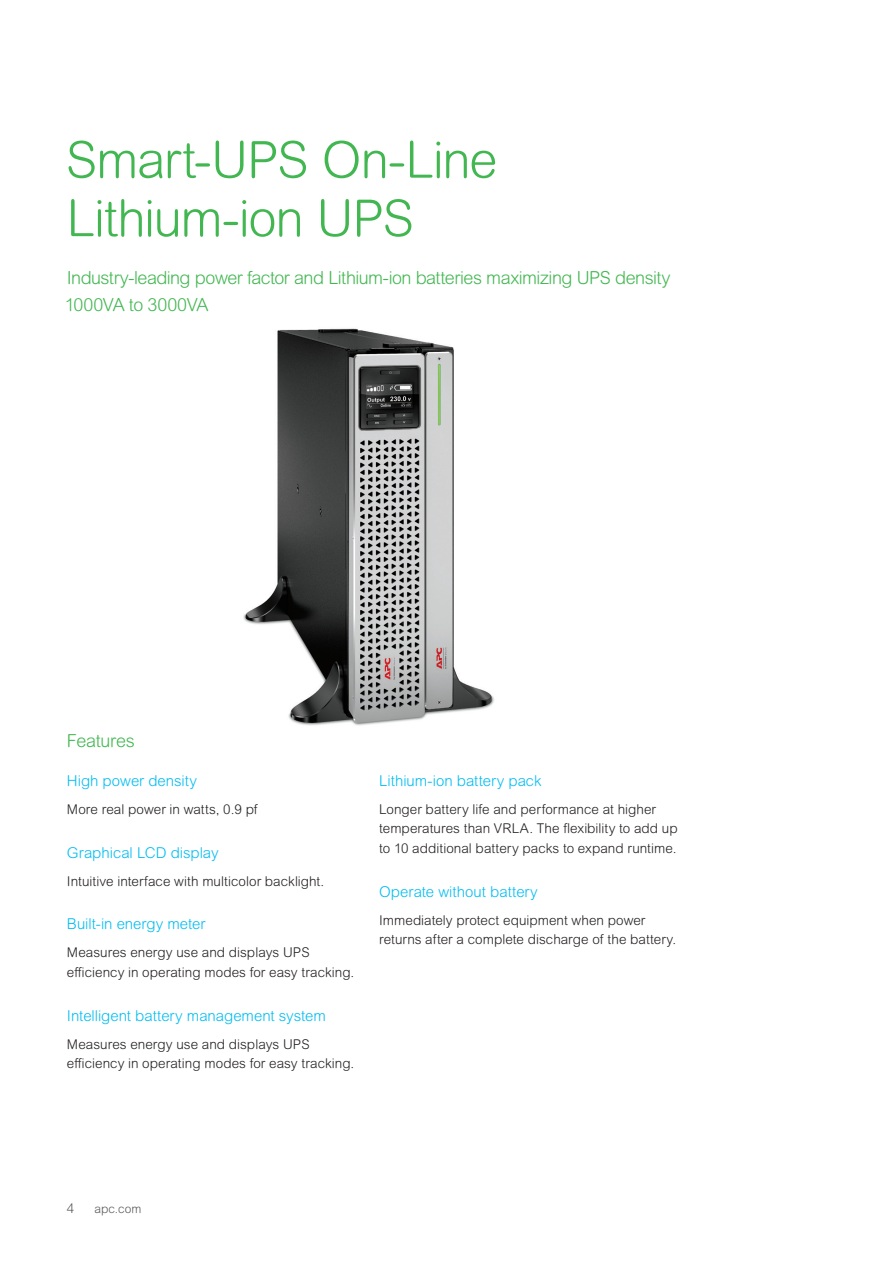
<style>
.page{position:relative;width:893px;height:1263px;background:#fff}
.page>*{position:absolute;margin:0;border:0;box-sizing:border-box;transform-origin:0 0}
.t1{font:300 51px/58.5px "Arial Rounded MT Pro";letter-spacing:-.025em;color:#42b751}
.t2{font:300 18px/27px "Arial Rounded MT Std";letter-spacing:-.03em;color:#42b751}
.t3{font:300 15px "Arial Rounded MT Pro";color:#01bdf2}
.t4{font:300 13.5px/19.5px "Arial Rounded MT Pro";letter-spacing:.005em;color:#231f20}
.t5{font:300 13.5px "Arial MT Pro";color:#57585a}
.t6{font:300 12px "Arial Rounded MT Pro";color:#57585a}
</style>
<div class="page">
<img style="left:243px;top:328px;width:251px;height:398px">
<h1 class="t1" style="left:66px;top:133px;width:433px">Smart-UPS On-Line<br>Lithium-ion UPS</h1>
<h2 class="t2" style="left:65px;top:265px;width:607px">Industry-leading power factor and Lithium-ion batteries maximizing UPS density<br>1000VA to 3000VA</h2>
<h2 class="t2" style="left:67px;top:727px;width:69px">Features</h2>
<p class="t3" style="left:67px;top:772px;width:131px">High power density</p>
<p class="t4" style="left:67px;top:800px;width:192px">More real power in watts, 0.9 pf</p>
<p class="t3" style="left:67px;top:844px;width:153px">Graphical LCD display</p>
<p class="t4" style="left:67px;top:872px;width:259px">Intuitive interface with multicolor backlight.</p>
<p class="t3" style="left:67px;top:915px;width:140px">Built-in energy meter</p>
<p class="t4" style="left:67px;top:943px;width:289px">Measures energy use and displays UPS efficiency in operating modes for easy tracking.</p>
<p class="t3" style="left:67px;top:1007px;width:261px">Intelligent battery management system</p>
<p class="t4" style="left:67px;top:1035px;width:289px">Measures energy use and displays UPS efficiency in operating modes for easy tracking.</p>
<p class="t3" style="left:379px;top:772px;width:164px">Lithium-ion battery pack</p>
<p class="t4" style="left:379px;top:800px;width:300px">Longer battery life and performance at higher temperatures than VRLA. The flexibility to add up to 10 additional battery packs to expand runtime.</p>
<p class="t3" style="left:379px;top:883px;width:160px">Operate without battery</p>
<p class="t4" style="left:379px;top:911px;width:299px">Immediately protect equipment when power returns after a complete discharge of the battery.</p>
<p class="t5" style="left:67px;top:1199px;width:9px">4</p>
<p class="t6" style="left:94px;top:1201px;width:48px">apc.com</p>
</div>
